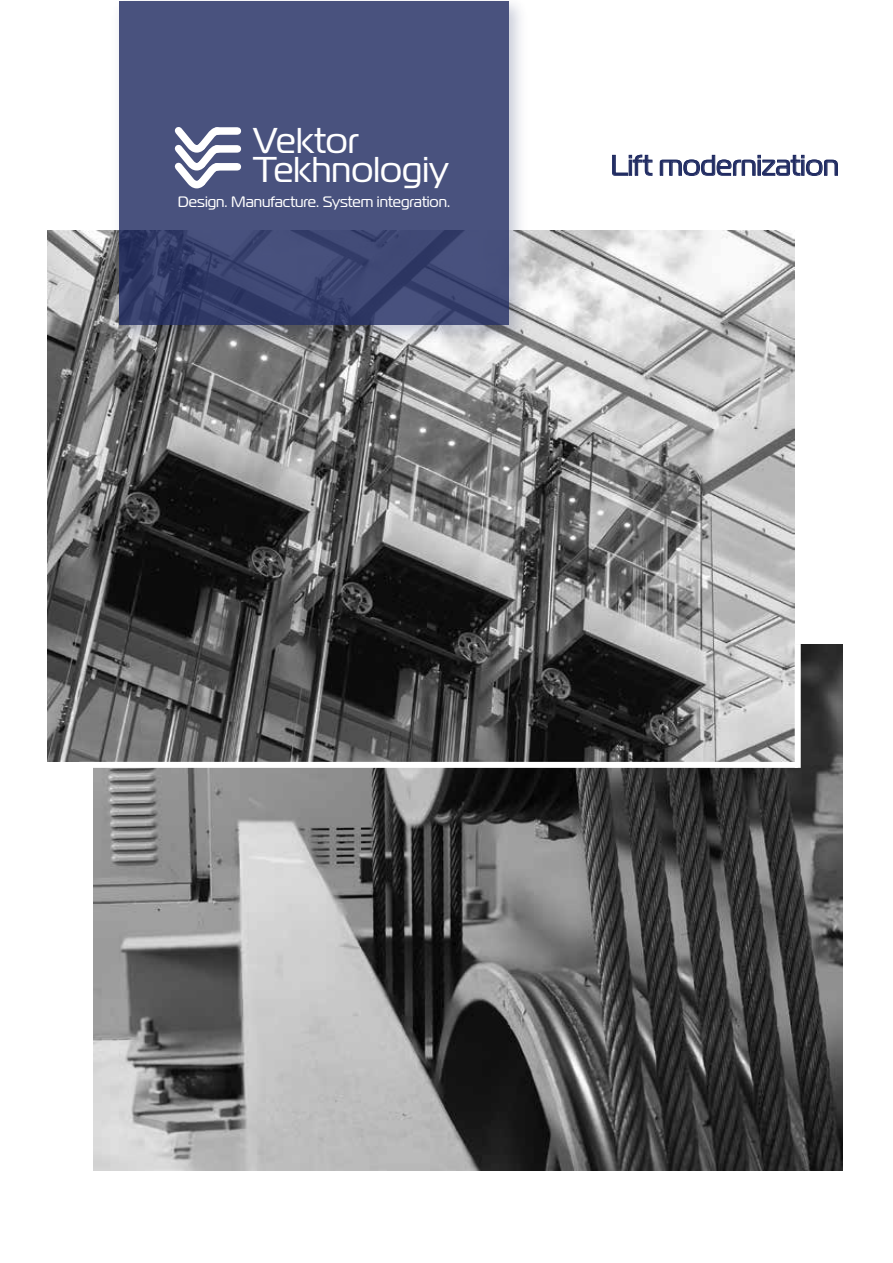
<style>
.page{position:relative;width:893px;height:1263px;background:#fff}
.page>*{position:absolute;margin:0;border:0;box-sizing:border-box;transform-origin:0 0}
.t1{font:35.85px/28.7px "Magistral";letter-spacing:.005em;color:#fff}
.t2{font:28.5px "Magistral";color:#212c62}
.t3{font:15.15px "Magistral";color:#fff}
</style>
<div class="page">
<img style="left:94px;top:645px;width:748px;height:525px">
<img style="left:47px;top:230px;width:748px;height:532px">
<img style="left:107px;top:1px;width:426px;height:348px">
<svg style="left:119px;top:2px;width:389px;height:323px;background:#444d79"></svg>
<div style="left:79px;top:762px;width:719px;height:6px;background:#fff"></div>
<div style="left:795px;top:644px;width:6px;height:124px;background:#fff"></div>
<svg style="left:612px;top:154px;width:41px;height:22px"></svg>
<svg style="left:659px;top:154px;width:179px;height:22px"></svg>
<div style="left:217px;top:145px;width:20px;height:8px;background:#fff"></div>
<div style="left:217px;top:127px;width:20px;height:8px;background:#fff"></div>
<div style="left:217px;top:163px;width:20px;height:8px;background:#fff"></div>
<svg style="left:168px;top:120px;width:58px;height:79px"></svg>
<h1 class="t1" style="left:253px;top:126px;width:197px">Vektor<br>Tekhnologiy</h1>
<p class="t3" style="left:178px;top:192px;width:274px">Design. Manufacture. System integration.</p>
<h2 class="t2" style="left:611px;top:148px;width:230px">Lift modernization</h2>
</div>
